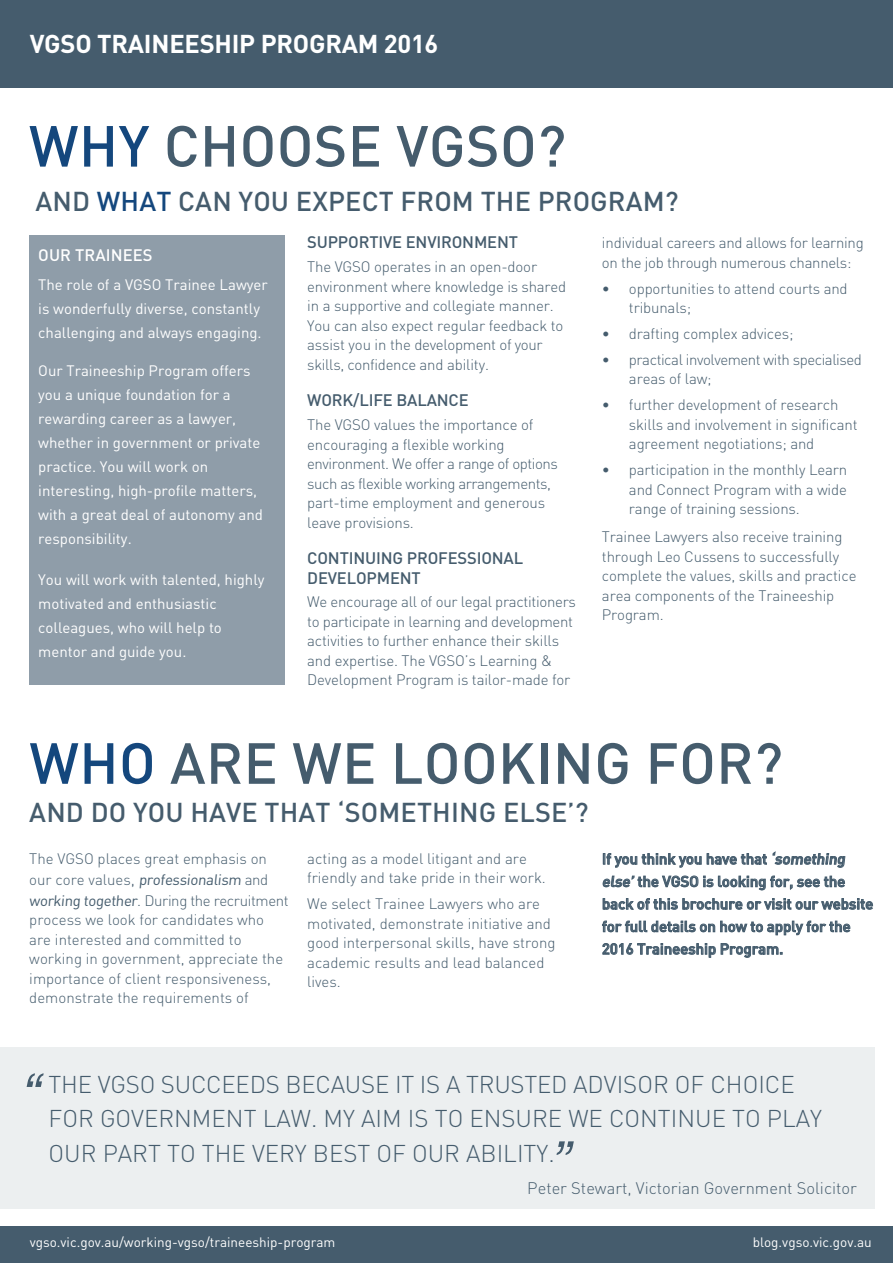
<style>
.page{position:relative;width:893px;height:1263px;background:#fff}
.page>*{position:absolute;margin:0;border:0;box-sizing:border-box;transform-origin:0 0}
.t1{font:500 57px "DIN";letter-spacing:.005em;color:#455c6d}
.t2{font:italic 55.5px "Arial";color:#455c6d}
.t3{font:500 27px "DIN";letter-spacing:.005em;color:#455c6d}
.t4{font:500 27px "DIN";color:#14477d}
.t5{font:700 25.5px "DIN";letter-spacing:-.01em;color:#fff}
.t6{font:300 24px/34.5px "DIN";color:#455c6d}
.t7{font:500 16.5px/19.5px "DIN";letter-spacing:-.01em;color:#455c6d}
.t8{font:300 16.5px "DIN";color:#455c6d}
.t9{font:500 16.5px "DIN";letter-spacing:.005em;color:#fff}
.t10{font:300 15px/19.5px "DIN";letter-spacing:-.01em;color:#455c6d}
.t11{font:15px/24px "DIN";color:#fff}
.t12{font:500 15px/22.5px "DIN";letter-spacing:-.005em;color:#455c6d}
.t13{font:300 15px/19.5px "DIN";letter-spacing:-.03em;color:#455c6d}
.t14{font:13.5px "DIN";color:#fff}
.s1{color:#14477d}
.s2{color:#455c6d}
.s3{font-size:16.5px}
.s4{font-weight:400}
</style>
<div class="page">
<div style="left:0;top:1047px;width:874px;height:162px;background:#eceff0"></div>
<div style="left:30px;top:235px;width:255px;height:450px;background:#8f9da9"></div>
<svg style="left:603px;top:851px;width:242px;height:17px"></svg>
<svg style="left:602px;top:875px;width:243px;height:16px"></svg>
<svg style="left:603px;top:898px;width:270px;height:12px"></svg>
<svg style="left:602px;top:920px;width:248px;height:15px"></svg>
<svg style="left:602px;top:943px;width:180px;height:15px"></svg>
<div style="left:0;top:0;width:893px;height:87px;background:#455c6d"></div>
<div style="left:0;top:1226px;width:893px;height:37px;background:#455c6d"></div>
<h3 class="t5" style="left:30px;top:27px;width:410px">VGSO TRAINEESHIP PROGRAM 2016</h3>
<h1 class="t1" style="left:29px;top:110px;width:246px"><span class="s1">WHY</span> CHOOS</h1>
<h1 class="t1" style="left:348px;top:110px;width:220px">E VGSO ?</h1>
<h3 class="t3" style="left:36px;top:183px;width:19px">AND</h3>
<h3 class="t4" style="left:97px;top:183px;width:99px">WHAT <span class="s2">CAN</span></h3>
<h3 class="t3" style="left:239px;top:183px;width:18px">YOU</h3>
<h3 class="t3" style="left:296px;top:183px;width:384px">EXPECT FROM THE PROGRAM ?</h3>
<p class="t9" style="left:38px;top:245px;width:114px">OU R TRAIN EES</p>
<p class="t11" style="left:38px;top:272px;width:231px">The role of a VGSO Trainee Lawyer is wonderfully diverse, constantly challenging and always engaging.</p>
<p class="t11" style="left:38px;top:359px;width:226px">Our Traineeship Program offers you a unique foundation for a rewarding career as a lawyer, whether in government or private practice. You will work on interesting, high-profile matters, with a great deal of autonomy and responsibility.</p>
<p class="t11" style="left:38px;top:568px;width:228px">You will work with talented, highly motivated and enthusiastic colleagues, who will help to mentor and guide you.</p>
<p class="t7" style="left:307px;top:232px;width:212px">Supportive environment</p>
<p class="t10" style="left:307px;top:257px;width:261px">The VGSO operates in an open-door environment where knowledge is shared in a supportive and collegiate manner.<br>You can also expect regular feedback to assist you in the development of your skills, confidence and ability.</p>
<p class="t7" style="left:307px;top:390px;width:161px">Work/li fe balance</p>
<p class="t10" style="left:307px;top:415px;width:252px">The VGSO values the importance of encouraging a flexible working environment. We offer a range of options such as flexible working arrangements, part-time employment and generous leave provisions.</p>
<p class="t7" style="left:307px;top:548px;width:218px">Conti nui ng professional development</p>
<p class="t10" style="left:307px;top:592px;width:270px">We encourage all of our legal practitioners to participate in learning and development activities to further enhance their skills and expertise. The VGSO’s Learning &amp; Development Program is tailor-made for</p>
<p class="t10" style="left:602px;top:233px;width:263px">individual careers and allows for learning on the job through numerous channels:</p>
<p class="t10" style="left:629px;top:278px;width:220px;text-indent:-27px">• opportunities to attend courts and tribunals;</p>
<p class="t10" style="left:602px;top:324px;width:193px">• drafting complex advices;</p>
<p class="t13" style="left:629px;top:350px;width:234px;text-indent:-27px">• practical involvement with specialised areas of law;</p>
<p class="t10" style="left:629px;top:395px;width:230px;text-indent:-27px">• further development of research skills and involvement in significant agreement negotiations; and</p>
<p class="t10" style="left:629px;top:460px;width:220px;text-align:justify;text-indent:-27px">• participation in the monthly Learn and Connect Program with a wide range of training sessions.</p>
<p class="t10" style="left:602px;top:527px;width:256px">Trainee Lawyers also receive training through Leo Cussens to successfully complete the values, skills and practice area components of the Traineeship<br>Program.</p>
<h1 class="t1" style="left:29px;top:727px;width:398px"><span class="s1">WHO</span> ARE WE LOOK</h1>
<h1 class="t1" style="left:536px;top:727px;width:249px">ING FOR?</h1>
<h3 class="t3" style="left:29px;top:795px;width:19px">AND</h3>
<h3 class="t3" style="left:91px;top:795px;width:60px">DO YOU</h3>
<h3 class="t3" style="left:190px;top:795px;width:173px">HAVE THAT ‘SOM</h3>
<h3 class="t3" style="left:401px;top:795px;width:190px">ETHING ELSE’?</h3>
<p class="t10" style="left:307px;top:849px;width:240px">acting as a model litigant and are friendly and take pride in their work.</p>
<p class="t10" style="left:307px;top:894px;width:250px">We select Trainee Lawyers who are motivated, demonstrate initiative and good interpersonal skills, have strong academic results and lead balanced lives.</p>
<p class="t12" style="left:602px;top:847px;width:273px">If you think you have that ‘something else’ the VGSO is looking for, see the back of this brochure or visit our website for full details on how to apply for the 2016 Traineeship Program.</p>
<p class="t10" style="left:29px;top:848px;width:261px;line-height:21px">The VGSO places great emphasis on our core values<span class="s3">,</span> <span class="s4">professionalism</span> and <span class="s4">working together</span>. During the recruitment</p>
<p class="t10" style="left:29px;top:910px;width:255px">process we look for candidates who are interested and committed to working in government, appreciate the importance of client responsiveness, demonstrate the requirements of</p>
<h2 class="t2" style="left:21px;top:1058px;width:20px">“</h2>
<h3 class="t6" style="left:49px;top:1066px;width:775px">THE VGSO SUCCEEDS BECAUSE IT IS A TRUSTED ADVISOR OF CHOICE<br>FOR GOVERNMENT LAW. MY AIM IS TO ENSURE WE CONTINUE TO PLAY<br>OUR PART TO THE VERY BEST OF OUR ABILITY.</h3>
<h2 class="t2" style="left:551px;top:1125px;width:20px">”</h2>
<p class="t8" style="left:527px;top:1178px;width:331px">Peter Stewart, Victorian Government Solicitor</p>
<p class="t14" style="left:30px;top:1234px;width:307px">vgso.vic.gov.au/working-vgso/traineeship-program</p>
<p class="t14" style="left:753px;top:1234px;width:120px">blog.vgso.vic.gov.au</p>
</div>
